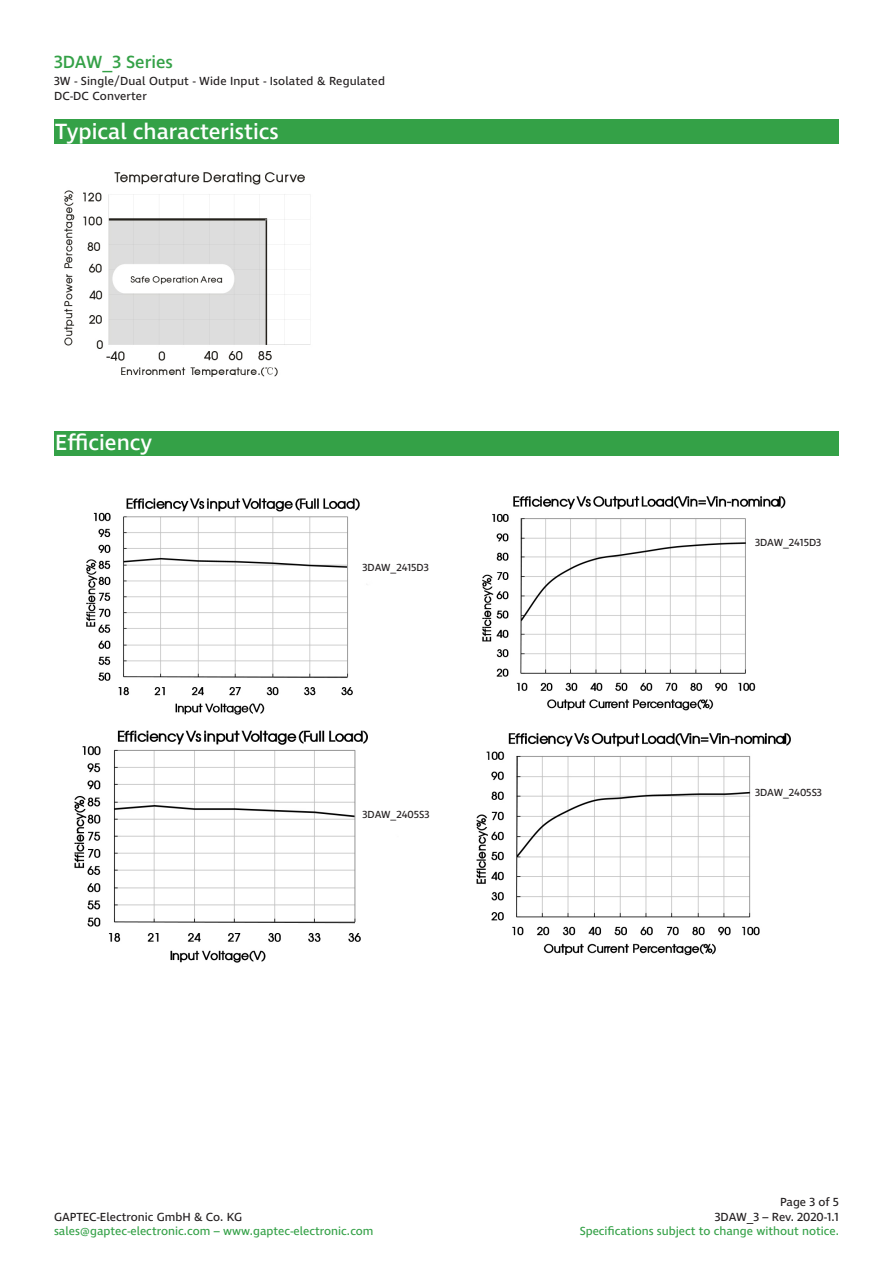
<style>
.page{position:relative;width:893px;height:1263px;background:#fff}
.page>*{position:absolute;margin:0;border:0;box-sizing:border-box;transform-origin:0 0}
.t1{font:500 22.5px "Ingra";color:#fff}
.t2{font:500 18px "Ingra";color:#34a147}
.t3{font:12px/14.4px "Ingra";letter-spacing:.01em;color:#231f20;text-align:right}
.t4{font:12px "Ingra";color:#34a147}
.t5{font:10.5px "Ingra";color:#231f20}
</style>
<div class="page">
<div style="left:54px;top:431px;width:785px;height:24px;background:#34a147"></div>
<img style="left:74px;top:496px;width:717px;height:467px">
<div style="left:54px;top:119px;width:785px;height:25px;background:#34a147"></div>
<img style="left:64px;top:172px;width:247px;height:205px">
<h2 class="t2" style="left:54px;top:50px;width:121px">3DAW_3 Series</h2>
<p class="t3" style="left:54px;top:75px;width:332px;text-align:left">3W - Single/Dual Output - Wide Input - Isolated &amp; Regulated<br>DC-DC Converter</p>
<p class="t1" style="left:55px;top:117px;width:225px">Typical characteristics</p>
<p class="t1" style="left:55px;top:429px;width:99px">Efficiency</p>
<p class="t5" style="left:362px;top:561px;width:68px">3DAW_2415D3</p>
<p class="t5" style="left:362px;top:808px;width:69px">3DAW_2405S3</p>
<p class="t3" style="left:54px;top:1210px;width:190px">GAPTEC-Electronic GmbH &amp; Co. KG</p>
<p class="t4" style="left:54px;top:1223px;width:321px">sales@gaptec-electronic.com – www.gaptec-electronic.com</p>
<p class="t5" style="left:755px;top:536px;width:68px">3DAW_2415D3</p>
<p class="t5" style="left:755px;top:786px;width:69px">3DAW_2405S3</p>
<p class="t3" style="left:715px;top:1195px;width:126px">Page 3 of 5<br>3DAW_3 – Rev. 2020-1.1</p>
<p class="t4" style="left:580px;top:1223px;width:261px">Specifications subject to change without notice.</p>
</div>
